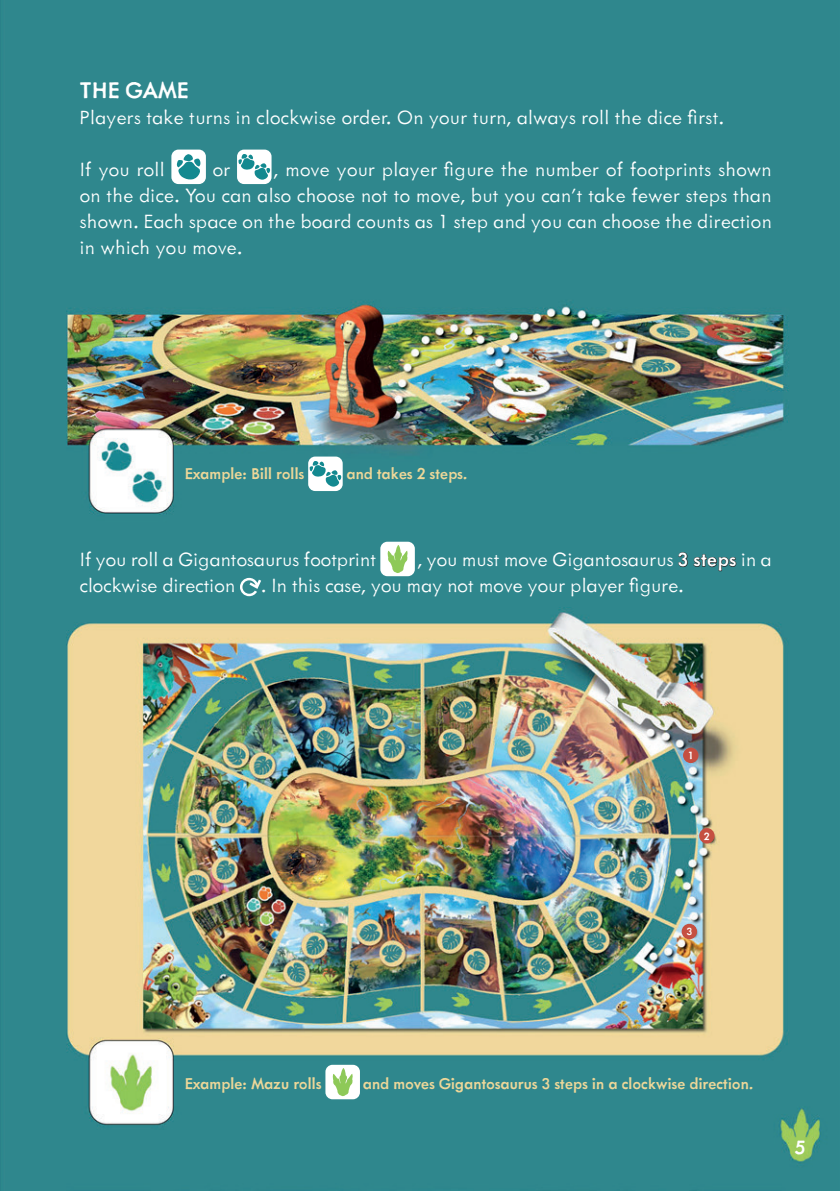
<style>
.page{position:relative;width:840px;height:1191px;background:#fff}
.page>*{position:absolute;margin:0;border:0;box-sizing:border-box;transform-origin:0 0}
.t1{font:500 26px "Metallophile Sp 8";letter-spacing:-.02em;color:#fff}
.t2{font:300 22px/26px "Metallophile Sp 8";letter-spacing:-.01em;color:#fff;text-align:justify}
.t3{font:500 22px "Metallophile Sp 8";color:#fff}
.t4{font:500 18px "Metallophile Sp 8";letter-spacing:-.02em;color:#edd799}
.t5{font:500 12px "Metallophile Sp 8";color:#fff}
.s1{font-weight:500;color:#231f20}
</style>
<div class="page">
<img style="left:0;top:0;width:839px;height:1190px">
<div style="left:171px;top:150px;width:35px;height:34px;background:#fff;border-radius:7px"></div>
<svg style="left:177px;top:154px;width:23px;height:26px"></svg>
<div style="left:237px;top:150px;width:34px;height:34px;background:#fff;border-radius:7px"></div>
<svg style="left:238px;top:154px;width:32px;height:26px"></svg>
<div style="left:380px;top:542px;width:34px;height:34px;background:#fff;border-radius:7px"></div>
<svg style="left:387px;top:545px;width:21px;height:28px"></svg>
<svg style="left:240px;top:578px;width:21px;height:18px"></svg>
<div style="left:682px;top:747px;width:16px;height:16px;background:#c54f41;border-radius:50%"></div>
<div style="left:698px;top:828px;width:16px;height:15px;background:#c54f41;border-radius:50%"></div>
<div style="left:681px;top:923px;width:15px;height:16px;background:#c54f41;border-radius:50%"></div>
<div style="left:308px;top:456px;width:34px;height:35px;background:#fff;border-radius:7px"></div>
<svg style="left:309px;top:461px;width:32px;height:26px"></svg>
<div style="left:325px;top:1064px;width:35px;height:35px;background:#fff;border-radius:7px"></div>
<svg style="left:332px;top:1068px;width:21px;height:28px"></svg>
<p class="t1" style="left:79px;top:74px;width:111px">THE GAME</p>
<p class="t2" style="left:79px;top:103px;width:646px">Players take turns in clockwise order. On your turn, always roll the dice first.</p>
<p class="t2" style="left:79px;top:155px;width:87px">If you roll</p>
<p class="t2" style="left:212px;top:155px;width:19px">or</p>
<p class="t2" style="left:79px;top:155px;width:693px;text-indent:194px">, move your player figure the number of footprints shown on the dice. You can also choose not to move, but you can’t take fewer steps than shown. Each space on the board counts as 1 step and you can choose the direction in which you move.</p>
<p class="t4" style="left:185px;top:463px;width:121px">Example: Bill rolls</p>
<p class="t4" style="left:346px;top:463px;width:123px">and takes 2 steps.</p>
<p class="t2" style="left:79px;top:545px;width:298px">If you roll a Gigantosaurus footprint</p>
<p class="t2" style="left:79px;top:545px;width:693px;text-indent:338px">, you must move Gigantosaurus <span class="s1">3 steps</span> in a clockwise direction . In this case, you may not move your player figure.</p>
<p class="t5" style="left:687px;top:748px;width:7px">1</p>
<p class="t5" style="left:703px;top:828px;width:7px">2</p>
<p class="t5" style="left:686px;top:924px;width:7px">3</p>
<p class="t4" style="left:185px;top:1073px;width:138px">Example: Mazu rolls</p>
<p class="t4" style="left:362px;top:1073px;width:392px">and moves Gigantosaurus 3 steps in a clockwise direction.</p>
<p class="t3" style="left:794px;top:1134px;width:12px">5</p>
</div>
